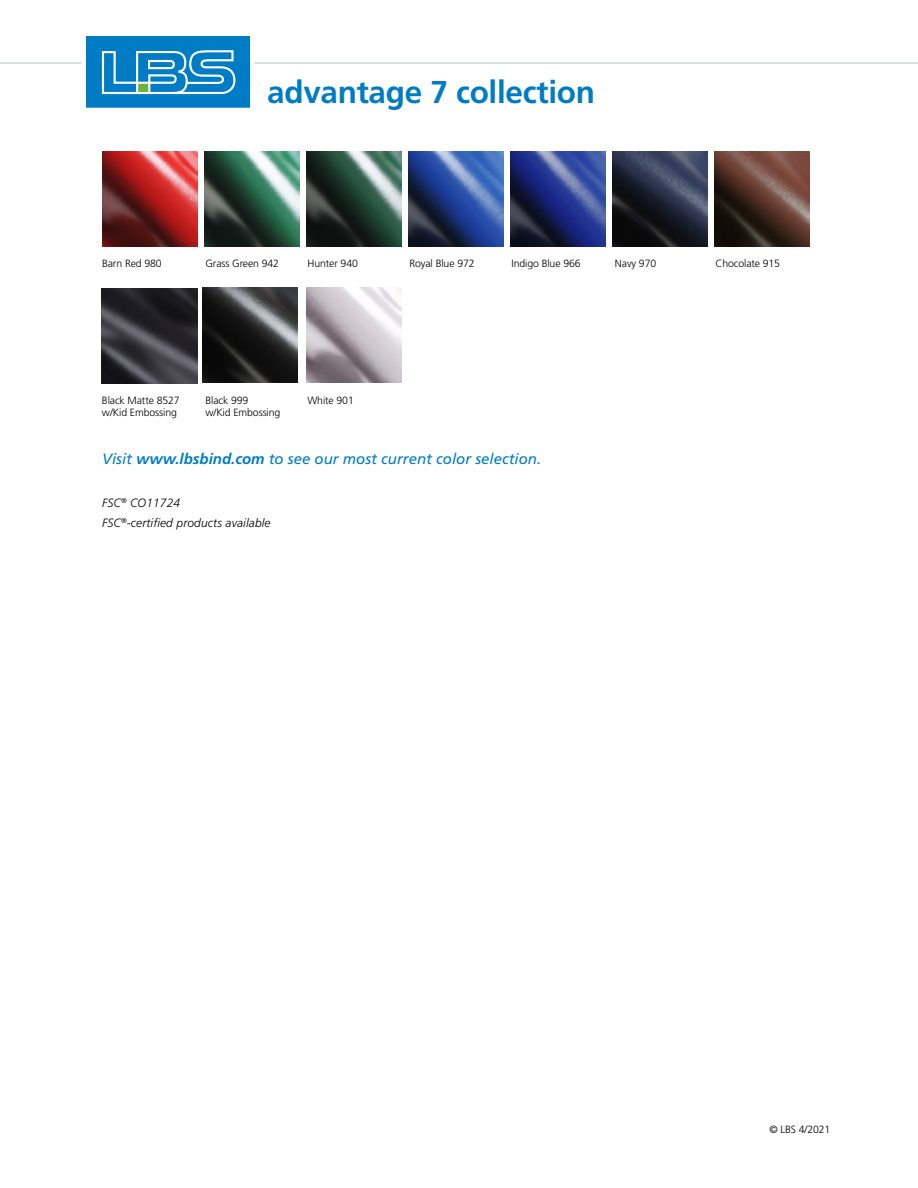
<style>
.page{position:relative;width:918px;height:1188px;background:#fff}
.page>*{position:absolute;margin:0;border:0;box-sizing:border-box;transform-origin:0 0}
.t1{font:700 31.5px "Frutiger LT Std";letter-spacing:-.01em;color:#007cc4}
.t2{font:italic 15px "Frutiger LT Std";color:#007cc4}
.t3{font:italic 300 12px/20.1px "Frutiger LT Std";letter-spacing:.01em;color:#000}
.t4{font:300 10.5px "Frutiger LT Std";letter-spacing:-.01em;color:#000}
.s1{font-weight:700}
</style>
<div class="page">
<img style="left:102px;top:288px;width:95px;height:96px">
<img style="left:612px;top:151px;width:96px;height:96px">
<img style="left:408px;top:151px;width:96px;height:96px">
<img style="left:204px;top:151px;width:96px;height:96px">
<img style="left:306px;top:287px;width:96px;height:96px">
<img style="left:306px;top:151px;width:96px;height:96px">
<img style="left:714px;top:151px;width:96px;height:96px">
<img style="left:510px;top:151px;width:96px;height:96px">
<img style="left:102px;top:151px;width:95px;height:96px">
<img style="left:202px;top:287px;width:96px;height:96px">
<hr style="left:0;top:62px;width:918px;height:2px;background:#cfd5d9">
<svg style="left:79px;top:36px;width:178px;height:72px"></svg>
<h1 class="t1" style="left:267px;top:74px;width:329px">advantage 7 collection</h1>
<p class="t4" style="left:102px;top:257px;width:61px">Barn Red 980</p>
<p class="t4" style="left:205px;top:257px;width:75px">Grass Green 942</p>
<p class="t4" style="left:307px;top:257px;width:52px">Hunter 940</p>
<p class="t4" style="left:409px;top:257px;width:67px">Royal Blue 972</p>
<p class="t4" style="left:511px;top:257px;width:71px">Indigo Blue 966</p>
<p class="t4" style="left:615px;top:257px;width:43px">Navy 970</p>
<p class="t4" style="left:715px;top:257px;width:66px">Chocolate 915</p>
<p class="t4" style="left:102px;top:394px;width:79px">Black Matte 8527</p>
<p class="t4" style="left:205px;top:394px;width:44px">Black 999</p>
<p class="t4" style="left:307px;top:394px;width:48px">White 901</p>
<p class="t4" style="left:102px;top:407px;width:76px">w/Kid Embossing</p>
<p class="t4" style="left:205px;top:407px;width:76px">w/Kid Embossing</p>
<h2 class="t2" style="left:102px;top:450px;width:441px">Visit <span class="s1">www.lbsbind.com</span> to see our most current color selection.</h2>
<p class="t3" style="left:102px;top:493px;width:170px">FSC<sup>®</sup> CO11724<br>FSC<sup>®</sup>-certified products available</p>
<p class="t4" style="left:769px;top:1124px;width:62px">© LBS 4/2021</p>
</div>
